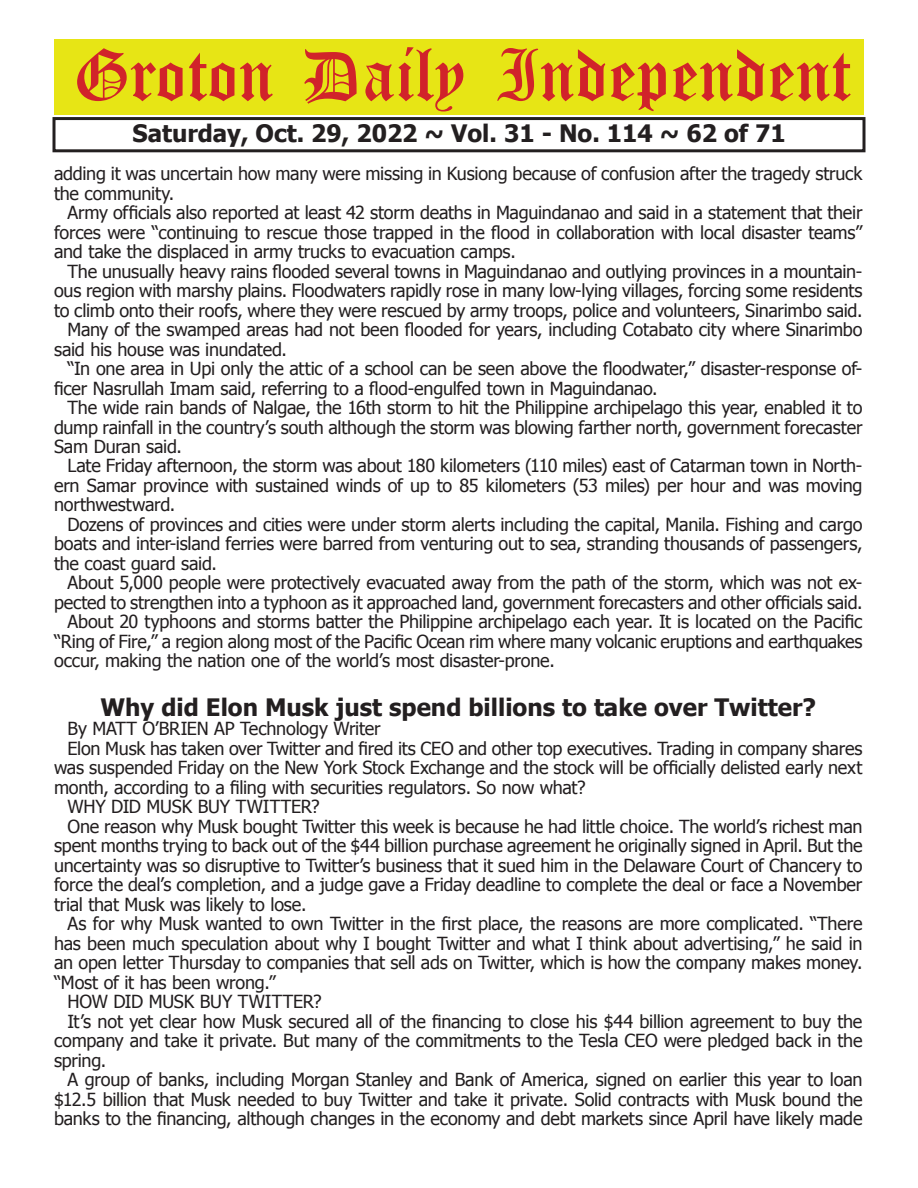
<style>
.page{position:relative;width:918px;height:1188px;background:#fff}
.page>*{position:absolute;margin:0;border:0;box-sizing:border-box;transform-origin:0 0}
.t1{font:54px "Old English Five";color:#d1232a}
.t2{font:700 24px "Tahoma";color:#231f20}
.t3{font:18px/19.5px "Tahoma";letter-spacing:-.015em;color:#231f20}
</style>
<div class="page">
<div style="left:52px;top:117px;width:814px;height:35px;border:3px solid #231f20"></div>
<div style="left:54px;top:40px;width:810px;height:75px;background:#e7e515"></div>
<h1 class="t1" style="left:73px;top:50px;width:779px">Groton Daily Independent</h1>
<h2 class="t2" style="left:132px;top:116px;width:655px">Saturday, Oct. 29, 2022 ~ Vol. 31 - No. 114 ~ 62 of 71</h2>
<p class="t3" style="left:54px;top:163px;width:810px">adding it was uncertain how many were missing in Kusiong because of confusion after the tragedy struck the community.</p>
<p class="t3" style="left:54px;top:202px;width:810px;text-align:justify;text-indent:14px">Army officials also reported at least 42 storm deaths in Maguindanao and said in a statement that their forces were “continuing to rescue those trapped in the flood in collaboration with local disaster teams” and take the displaced in army trucks to evacuation camps.</p>
<p class="t3" style="left:68px;top:260px;width:796px">The unusually heavy rains flooded several towns in Maguindanao and outlying provinces in a mountain-</p>
<p class="t3" style="left:54px;top:280px;width:810px">ous region with marshy plains. Floodwaters rapidly rose in many low-lying villages, forcing some residents</p>
<p class="t3" style="left:54px;top:299px;width:810px">to climb onto their roofs, where they were rescued by army troops, police and volunteers, Sinarimbo said.</p>
<p class="t3" style="left:68px;top:319px;width:796px">Many of the swamped areas had not been flooded for years, including Cotabato city where Sinarimbo</p>
<p class="t3" style="left:54px;top:338px;width:235px">said his house was inundated.</p>
<p class="t3" style="left:68px;top:358px;width:796px">“In one area in Upi only the attic of a school can be seen above the floodwater,” disaster-response of-</p>
<p class="t3" style="left:54px;top:377px;width:605px">ficer Nasrullah Imam said, referring to a flood-engulfed town in Maguindanao.</p>
<p class="t3" style="left:68px;top:397px;width:797px">The wide rain bands of Nalgae, the 16th storm to hit the Philippine archipelago this year, enabled it to</p>
<p class="t3" style="left:54px;top:416px;width:810px">dump rainfall in the country’s south although the storm was blowing farther north, government forecaster</p>
<p class="t3" style="left:54px;top:436px;width:130px">Sam Duran said.</p>
<p class="t3" style="left:68px;top:455px;width:796px">Late Friday afternoon, the storm was about 180 kilometers (110 miles) east of Catarman town in North-</p>
<p class="t3" style="left:54px;top:475px;width:810px">ern Samar province with sustained winds of up to 85 kilometers (53 miles) per hour and was moving</p>
<p class="t3" style="left:54px;top:494px;width:123px">northwestward.</p>
<p class="t3" style="left:68px;top:514px;width:797px">Dozens of provinces and cities were under storm alerts including the capital, Manila. Fishing and cargo</p>
<p class="t3" style="left:54px;top:533px;width:810px">boats and inter-island ferries were barred from venturing out to sea, stranding thousands of passengers,</p>
<p class="t3" style="left:54px;top:553px;width:164px">the coast guard said.</p>
<p class="t3" style="left:68px;top:572px;width:796px">About 5,000 people were protectively evacuated away from the path of the storm, which was not ex-</p>
<p class="t3" style="left:54px;top:592px;width:810px">pected to strengthen into a typhoon as it approached land, government forecasters and other officials said.</p>
<p class="t3" style="left:68px;top:611px;width:796px">About 20 typhoons and storms batter the Philippine archipelago each year. It is located on the Pacific</p>
<p class="t3" style="left:54px;top:631px;width:810px">“Ring of Fire,” a region along most of the Pacific Ocean rim where many volcanic eruptions and earthquakes</p>
<p class="t3" style="left:54px;top:650px;width:502px">occur, making the nation one of the world’s most disaster-prone.</p>
<h2 class="t2" style="left:101px;top:690px;width:717px">Why did Elon Musk just spend billions to take over Twitter?</h2>
<p class="t3" style="left:68px;top:718px;width:315px">By MATT O’BRIEN AP Technology Writer</p>
<p class="t3" style="left:68px;top:738px;width:797px">Elon Musk has taken over Twitter and fired its CEO and other top executives. Trading in company shares</p>
<p class="t3" style="left:54px;top:757px;width:810px">was suspended Friday on the New York Stock Exchange and the stock will be officially delisted early next</p>
<p class="t3" style="left:54px;top:777px;width:533px">month, according to a filing with securities regulators. So now what?</p>
<p class="t3" style="left:68px;top:796px;width:254px">WHY DID MUSK BUY TWITTER?</p>
<p class="t3" style="left:68px;top:816px;width:797px">One reason why Musk bought Twitter this week is because he had little choice. The world’s richest man</p>
<p class="t3" style="left:54px;top:835px;width:810px">spent months trying to back out of the $44 billion purchase agreement he originally signed in April. But the</p>
<p class="t3" style="left:54px;top:855px;width:810px">uncertainty was so disruptive to Twitter’s business that it sued him in the Delaware Court of Chancery to</p>
<p class="t3" style="left:54px;top:874px;width:810px">force the deal’s completion, and a judge gave a Friday deadline to complete the deal or face a November</p>
<p class="t3" style="left:54px;top:894px;width:254px">trial that Musk was likely to lose.</p>
<p class="t3" style="left:68px;top:913px;width:796px">As for why Musk wanted to own Twitter in the first place, the reasons are more complicated. “There</p>
<p class="t3" style="left:54px;top:933px;width:810px">has been much speculation about why I bought Twitter and what I think about advertising,” he said in</p>
<p class="t3" style="left:54px;top:952px;width:810px">an open letter Thursday to companies that sell ads on Twitter, which is how the company makes money.</p>
<p class="t3" style="left:54px;top:972px;width:223px">“Most of it has been wrong.”</p>
<p class="t3" style="left:68px;top:991px;width:256px">HOW DID MUSK BUY TWITTER?</p>
<p class="t3" style="left:68px;top:1011px;width:796px">It’s not yet clear how Musk secured all of the financing to close his $44 billion agreement to buy the</p>
<p class="t3" style="left:54px;top:1030px;width:810px">company and take it private. But many of the commitments to the Tesla CEO were pledged back in the</p>
<p class="t3" style="left:54px;top:1050px;width:54px">spring.</p>
<p class="t3" style="left:68px;top:1069px;width:797px">A group of banks, including Morgan Stanley and Bank of America, signed on earlier this year to loan</p>
<p class="t3" style="left:54px;top:1089px;width:810px">$12.5 billion that Musk needed to buy Twitter and take it private. Solid contracts with Musk bound the</p>
<p class="t3" style="left:54px;top:1108px;width:810px">banks to the financing, although changes in the economy and debt markets since April have likely made</p>
</div>
